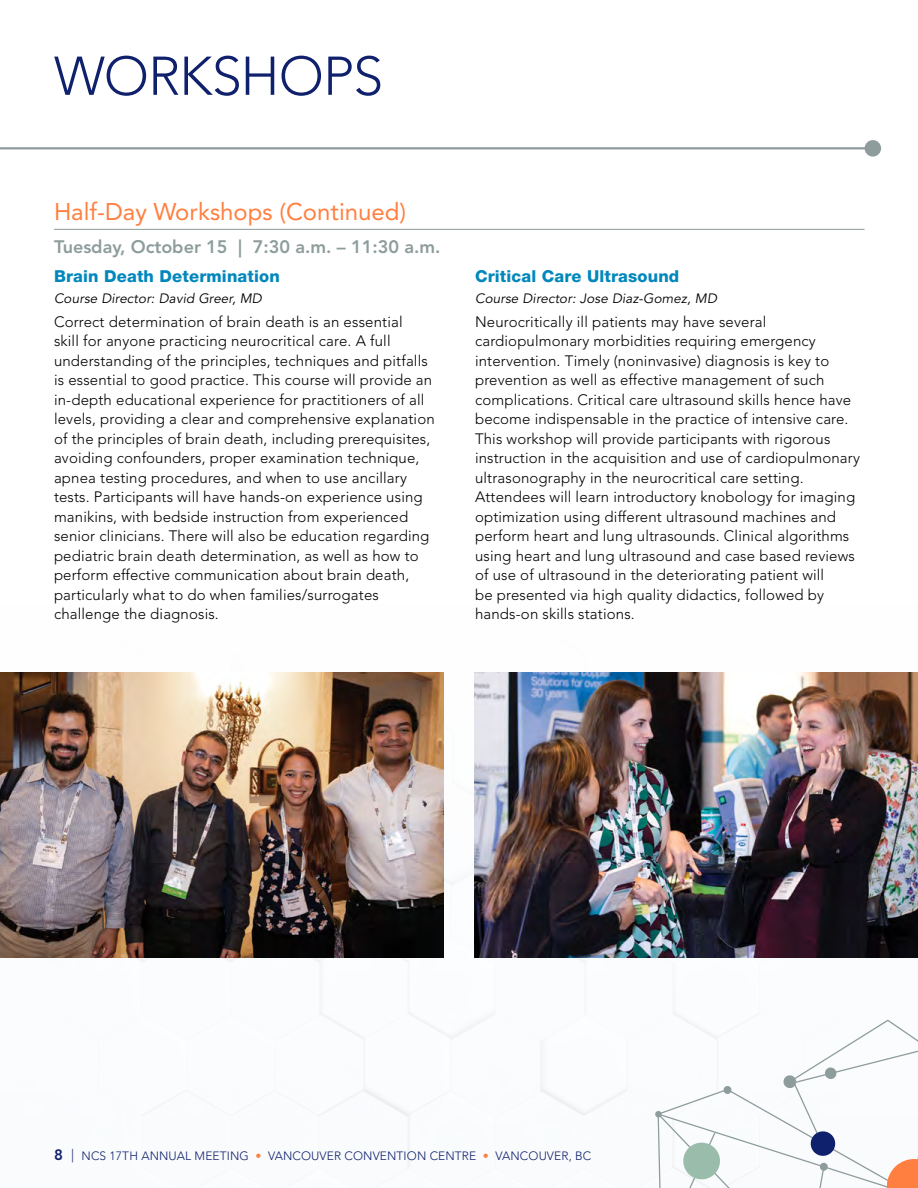
<style>
.page{position:relative;width:918px;height:1188px;background:#fff}
.page>*{position:absolute;margin:0;border:0;box-sizing:border-box;transform-origin:0 0}
.t1{font:300 54px "Avenir LT Std";letter-spacing:-.015em;color:#0f206c}
.Subhead{font:24px "Avenir LT Std";color:#ff7f40}
.Subhead2{font:800 18px "Avenir LT Std";color:#8e9c9c}
.Course_Name{font:800 16.5px "Helvetica Neue LT Std";letter-spacing:.01em;color:#0187bc}
.Body_Last{font:300 15px/19.5px "Avenir LT Std";letter-spacing:.01em;color:#000}
.Course_Speaker{font:italic 13.5px "Avenir LT Std";letter-spacing:.01em;color:#000}
.t2{font:300 12px "Avenir LT Std";letter-spacing:.01em;color:#0f206c}
.s1{font-weight:800;font-size:15px}
.s2{font-size:13.5px}
.s3{font-weight:400;color:#ff7f40}
</style>
<div class="page">
<img style="left:0;top:672px;width:918px;height:496px">
<hr style="left:0;top:147px;width:881px;height:2px;background:#8e9c9c">
<div style="left:865px;top:140px;width:16px;height:17px;background:#8e9c9c;border-radius:50%"></div>
<svg style="left:655px;top:1020px;width:263px;height:168px"></svg>
<hr style="left:54px;top:229px;width:811px;height:1px;background:#8e9c9c">
<img style="left:0;top:673px;width:444px;height:284px">
<img style="left:475px;top:673px;width:443px;height:284px">
<p class="t1" style="left:54px;top:44px;width:331px">WORKSHOPS</p>
<p class="Subhead" style="left:54px;top:198px;width:354px">Half-Day Workshops (Continued)</p>
<p class="Subhead2" style="left:54px;top:236px;width:388px">Tuesday, October 15 | 7:30 a.m. – 11:30 a.m.</p>
<p class="Course_Name" style="left:54px;top:266px;width:227px">Brain Death Determination</p>
<p class="Course_Speaker" style="left:54px;top:290px;width:209px">Course Director: David Greer, MD</p>
<p class="Body_Last" style="left:54px;top:312px;width:382px">Correct determination of brain death is an essential<br>skill for anyone practicing neurocritical care. A full understanding of the principles, techniques and pitfalls is essential to good practice. This course will provide an in-depth educational experience for practitioners of all levels, providing a clear and comprehensive explanation of the principles of brain death, including prerequisites, avoiding confounders, proper examination technique, apnea testing procedures, and when to use ancillary tests. Participants will have hands-on experience using manikins, with bedside instruction from experienced senior clinicians. There will also be education regarding pediatric brain death determination, as well as how to perform effective communication about brain death, particularly what to do when families/surrogates challenge the diagnosis.</p>
<p class="Course_Name" style="left:475px;top:266px;width:206px">Critical Care Ultrasound</p>
<p class="Course_Speaker" style="left:475px;top:290px;width:244px">Course Director: Jose Diaz-Gomez, MD</p>
<p class="Body_Last" style="left:475px;top:312px;width:386px">Neurocritically ill patients may have several cardiopulmonary morbidities requiring emergency intervention. Timely (noninvasive) diagnosis is key to prevention as well as effective management of such complications. Critical care ultrasound skills hence have become indispensable in the practice of intensive care.<br>This workshop will provide participants with rigorous instruction in the acquisition and use of cardiopulmonary ultrasonography in the neurocritical care setting.<br>Attendees will learn introductory knobology for imaging optimization using different ultrasound machines and perform heart and lung ultrasounds. Clinical algorithms using heart and lung ultrasound and case based reviews of use of ultrasound in the deteriorating patient will<br>be presented via high quality didactics, followed by hands-on skills stations.</p>
<p class="t2" style="left:54px;top:1149px;width:539px"><span class="s1">8</span> <span class="s2">|</span> NCS 17TH ANNUAL MEETING <span class="s3">•</span> VANCOUVER CONVENTION CENTRE <span class="s3">•</span> VANCOUVER, BC</p>
</div>
